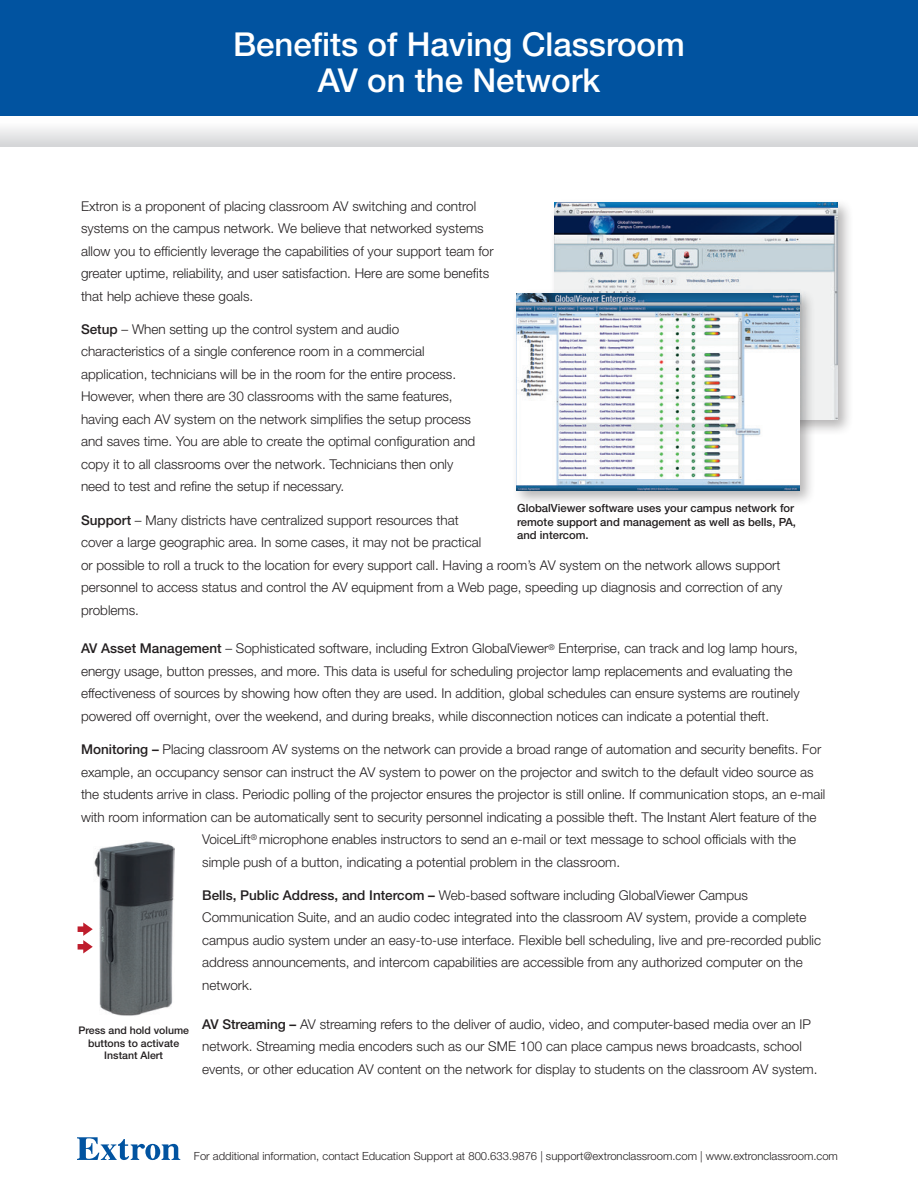
<style>
.page{position:relative;width:918px;height:1188px;background:#fff}
.page>*{position:absolute;margin:0;border:0;box-sizing:border-box;transform-origin:0 0}
.t1{font:500 33px/36px "Helvetica Neue LT Std";color:#fff;text-align:center}
.t2{font:300 13.5px/22.5px "Helvetica Neue LT Std";color:#231f20}
.t3{font:300 11.25px "Helvetica Neue LT Std";color:#231f20}
.t4{font:500 11.25px/13.5px "Helvetica Neue LT Std";color:#231f20}
.main_text{font:500 10.5px/12.6px "Helvetica Neue LT Std";color:#231f20;text-align:center}
.s1{font-weight:500}
</style>
<div class="page">
<svg style="left:77px;top:1137px;width:103px;height:23px"></svg>
<div style="left:0;top:0;width:918px;height:116px;background:#0153a0"></div>
<svg style="left:0;top:128px;width:918px;height:19px;fill:#e3e3e5"></svg>
<div style="left:550px;top:198px;width:304px;height:238px;background:#231f20;opacity:.33"></div>
<img style="left:555px;top:202px;width:282px;height:218px">
<svg style="left:78px;top:923px;width:15px;height:30px"></svg>
<div style="left:512px;top:289px;width:304px;height:218px;background:#231f20;opacity:.33"></div>
<img style="left:517px;top:293px;width:283px;height:198px">
<img style="left:94px;top:841px;width:80px;height:175px">
<p class="t1" style="left:233px;top:26px;width:453px">Benefits of Having Classroom<br>AV on the Network</p>
<p class="t2" style="left:81px;top:194px;width:414px">Extron is a proponent of placing classroom AV switching and control systems on the campus network. We believe that networked systems allow you to efficiently leverage the capabilities of your support team for greater uptime, reliability, and user satisfaction. Here are some benefits that help achieve these goals.</p>
<p class="t2" style="left:81px;top:317px;width:396px"><span class="s1">Setup</span> – When setting up the control system and audio characteristics of a single conference room in a commercial application, technicians will be in the room for the entire process.<br>However, when there are 30 classrooms with the same features, having each AV system on the network simplifies the setup process and saves time. You are able to create the optimal configuration and copy it to all classrooms over the network. Technicians then only need to test and refine the setup if necessary.</p>
<p class="t2" style="left:81px;top:508px;width:703px"><span class="s1">Support</span> – Many districts have centralized support resources that<br>cover a large geographic area. In some cases, it may not be practical<br>or possible to roll a truck to the location for every support call. Having a room’s AV system on the network allows support personnel to access status and control the AV equipment from a Web page, speeding up diagnosis and correction of any problems.</p>
<p class="t2" style="left:81px;top:637px;width:720px"><span class="s1">AV Asset Management</span> – Sophisticated software, including Extron GlobalViewer<sup>®</sup> Enterprise, can track and log lamp hours, energy usage, button presses, and more. This data is useful for scheduling projector lamp replacements and evaluating the effectiveness of sources by showing how often they are used. In addition, global schedules can ensure systems are routinely powered off overnight, over the weekend, and during breaks, while disconnection notices can indicate a potential theft.</p>
<p class="t2" style="left:81px;top:738px;width:742px"><span class="s1">Monitoring –</span> Placing classroom AV systems on the network can provide a broad range of automation and security benefits. For</p>
<p class="t2" style="left:81px;top:760px;width:734px">example, an occupancy sensor can instruct the AV system to power on the projector and switch to the default video source as</p>
<p class="t2" style="left:81px;top:783px;width:746px">the students arrive in class. Periodic polling of the projector ensures the projector is still online. If communication stops, an e-mail</p>
<p class="t2" style="left:81px;top:805px;width:737px">with room information can be automatically sent to security personnel indicating a possible theft. The Instant Alert feature of the</p>
<p class="t2" style="left:202px;top:828px;width:596px">VoiceLift<sup>®</sup> microphone enables instructors to send an e-mail or text message to school officials with the</p>
<p class="t2" style="left:202px;top:850px;width:420px">simple push of a button, indicating a potential problem in the classroom.</p>
<p class="t2" style="left:202px;top:884px;width:620px"><span class="s1">Bells, Public Address, and Intercom –</span> Web-based software including GlobalViewer Campus Communication Suite, and an audio codec integrated into the classroom AV system, provide a complete campus audio system under an easy-to-use interface. Flexible bell scheduling, live and pre-recorded public address announcements, and intercom capabilities are accessible from any authorized computer on the network.</p>
<p class="t2" style="left:202px;top:1012px;width:617px"><span class="s1">AV Streaming –</span> AV streaming refers to the deliver of audio, video, and computer-based media over an IP network. Streaming media encoders such as our SME 100 can place campus news broadcasts, school events, or other education AV content on the network for display to students on the classroom AV system.</p>
<p class="t4" style="left:517px;top:501px;width:280px">GlobalViewer software uses your campus network for remote support and management as well as bells, PA, and intercom.</p>
<p class="main_text" style="left:78px;top:1024px;width:112px">Press and hold volume buttons to activate<br>Instant Alert</p>
<p class="t3" style="left:194px;top:1149px;width:645px">For additional information, contact Education Support at 800.633.9876 | support@extronclassroom.com | www.extronclassroom.com</p>
</div>
